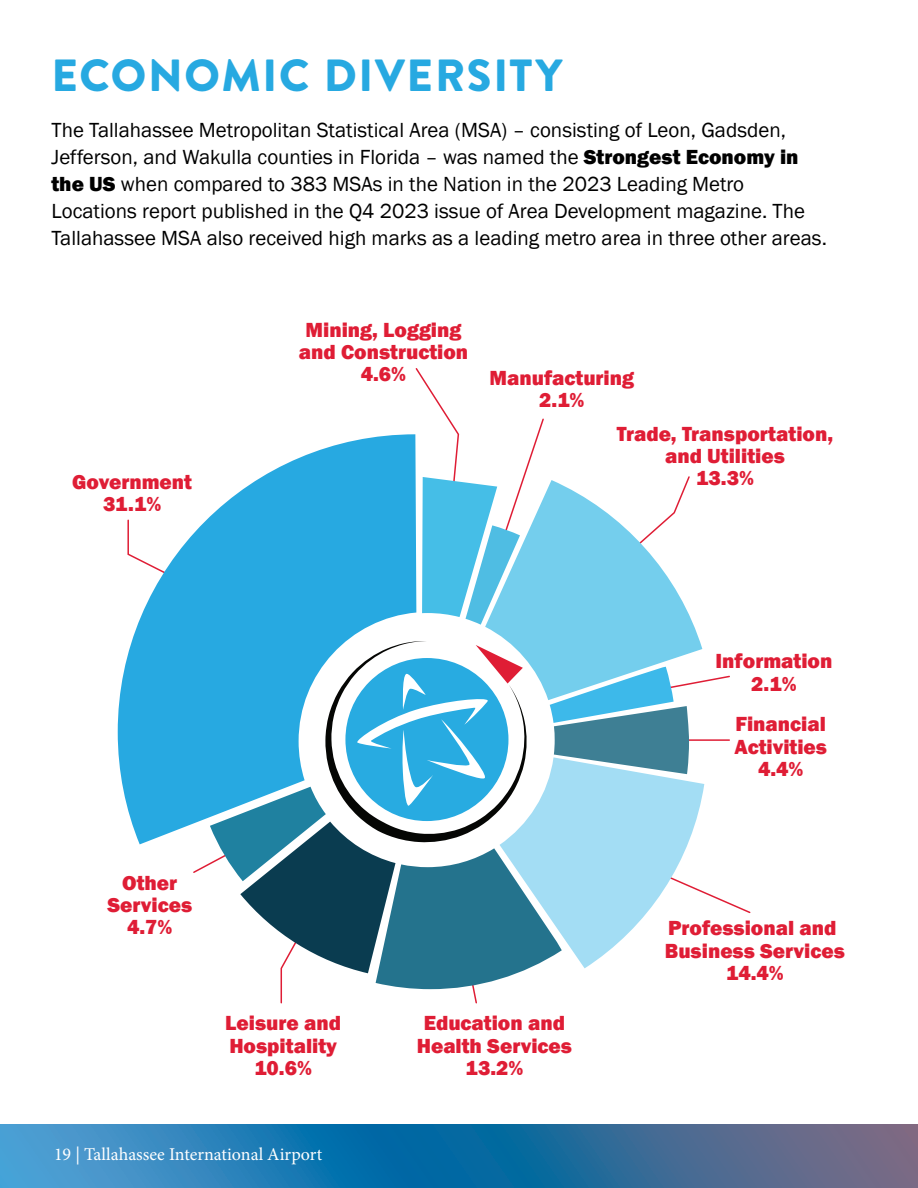
<style>
.page{position:relative;width:918px;height:1188px;background:#fff}
.page>*{position:absolute;margin:0;border:0;box-sizing:border-box;transform-origin:0 0}
.t1{font:900 45px "Brandon Grotesque";letter-spacing:.04em;color:#27a9e1}
.t2{font:21px/27px "Franklin Gothic";color:#000}
.t3{font:800 21px/22.2px "Franklin Gothic";color:#df1d35;text-align:center}
.t4{font:18px "Minion Pro";color:#fff}
.s1{font-weight:800}
</style>
<div class="page">
<svg style="left:0;top:1124px;width:918px;height:64px;background:#3376a6"></svg>
<svg style="left:485px;top:480px;width:215px;height:161px;fill:#74ceed"></svg>
<svg style="left:118px;top:434px;width:296px;height:410px;fill:#27a9e1"></svg>
<svg style="left:414px;top:368px;width:131px;height:257px"></svg>
<svg style="left:192px;top:641px;width:559px;height:363px"></svg>
<h1 class="t1" style="left:52px;top:44px;width:512px">ECONOMIC DIVERSITY</h1>
<p class="t2" style="left:52px;top:117px;width:777px">The Tallahassee Metropolitan Statistical Area (MSA) – consisting of Leon, Gadsden, Jefferson, and Wakulla counties in Florida – was named the <span class="s1">Strongest Economy in the US</span> when compared to 383 MSAs in the Nation in the 2023 Leading Metro Locations report published in the Q4 2023 issue of Area Development magazine. The Tallahassee MSA also received high marks as a leading metro area in three other areas.</p>
<p class="t3" style="left:72px;top:471px;width:121px">Government<br>31.1%</p>
<p class="t3" style="left:299px;top:319px;width:171px">Mining, Logging and Construction<br>4.6%</p>
<p class="t3" style="left:489px;top:366px;width:146px">Manufacturing<br>2.1%</p>
<p class="t3" style="left:617px;top:422px;width:218px">Trade, Transportation, and Utilities<br>13.3%</p>
<p class="t3" style="left:107px;top:872px;width:86px">Other<br>Services<br>4.7%</p>
<p class="t3" style="left:225px;top:1012px;width:117px">Leisure and<br>Hospitality<br>10.6%</p>
<p class="t3" style="left:417px;top:1012px;width:157px">Education and<br>Health Services<br>13.2%</p>
<p class="t3" style="left:716px;top:650px;width:118px">Information<br>2.1%</p>
<p class="t3" style="left:734px;top:713px;width:94px">Financial<br>Activities<br>4.4%</p>
<p class="t3" style="left:665px;top:917px;width:182px">Professional and<br>Business Services<br>14.4%</p>
<p class="t4" style="left:54px;top:1142px;width:270px">19 | Tallahassee International Airport</p>
</div>
